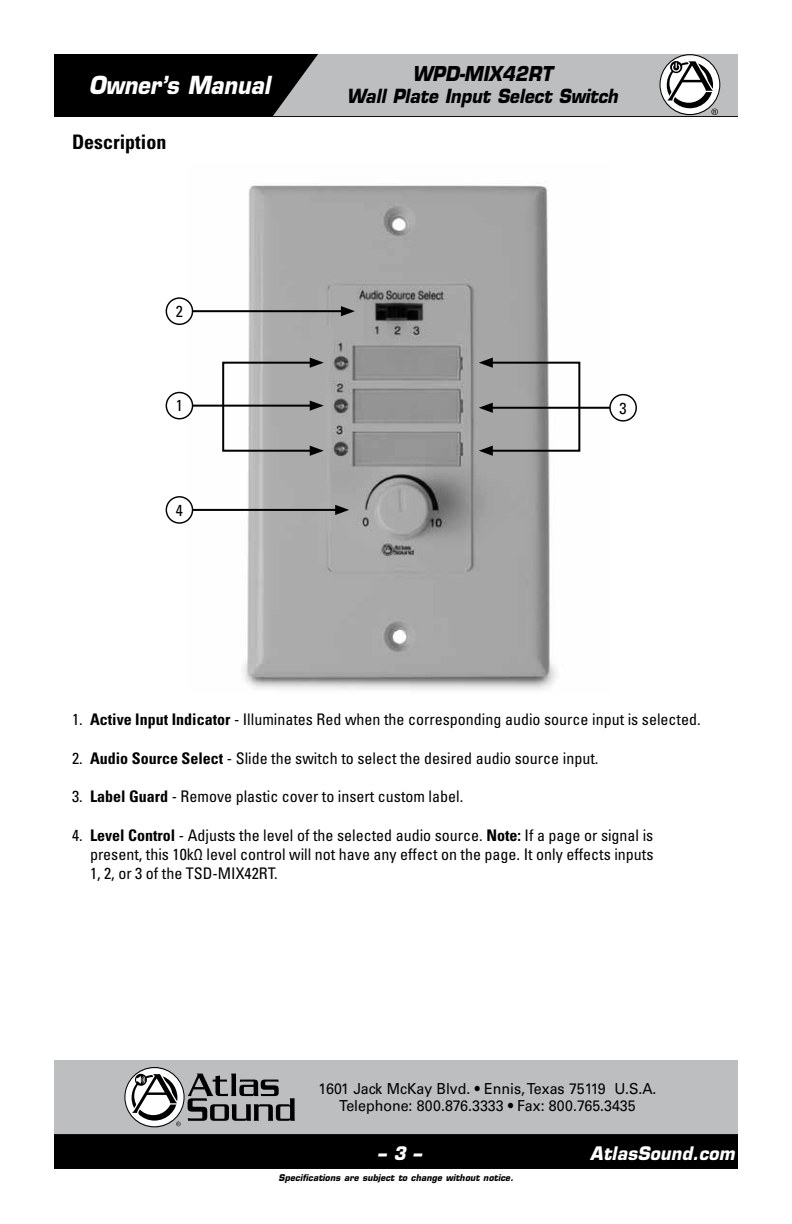
<style>
.page{position:relative;width:792px;height:1224px;background:#fff}
.page>*{position:absolute;margin:0;border:0;box-sizing:border-box;transform-origin:0 0}
.t1{font:italic 700 24.2px "Eurostile LT Std";color:#fff;scale:.9 1}
.t2{font:italic 700 20px "Eurostile LT Std";color:#000;scale:.9 1}
.t3{font:700 condensed 20px "Univers LT Std";color:#000}
.t4{font:italic 700 19px "Eurostile LT Std";color:#000;scale:.9 1}
.t5{font:italic 700 18.2px "Eurostile LT Std";letter-spacing:.015em;color:#fff;scale:.94 1}
.t6{font:condensed 16px/19.2px "Univers LT Std";color:#000;text-align:justify}
.t7{font:15.2px/16.6px "Univers LT Std";color:#000;text-align:center;scale:.94 1}
.t8{font:italic 700 9px "Eurostile LT Std";letter-spacing:.015em;color:#000;scale:.94 1}
.s1{font-weight:700}
</style>
<div class="page">
<div style="left:54px;top:54px;width:684px;height:62px;background:#000"></div>
<svg style="left:273px;top:54px;width:465px;height:62px;background:#b0b2b4"></svg>
<div style="left:54px;top:1060px;width:684px;height:109px;background:#bcbec0"></div>
<div style="left:54px;top:1134px;width:684px;height:35px;background:#000"></div>
<svg style="left:188px;top:1074px;width:107px;height:47px"></svg>
<svg style="left:124px;top:1067px;width:61px;height:60px"></svg>
<svg style="left:125px;top:1068px;width:59px;height:58px"></svg>
<svg style="left:131px;top:1073px;width:50px;height:53px;background:#a4a4a4"></svg>
<img style="left:187px;top:185px;width:423px;height:505px">
<div style="left:166px;top:392px;width:27px;height:27px;border:1px solid #000;border-radius:50%"></div>
<div style="left:609px;top:394px;width:28px;height:28px;border:1px solid #000;border-radius:50%"></div>
<div style="left:166px;top:297px;width:27px;height:28px;border:1px solid #000;border-radius:50%"></div>
<div style="left:166px;top:496px;width:27px;height:28px;border:1px solid #000;border-radius:50%"></div>
<hr style="left:193px;top:405px;width:120px;height:2px;background:#000">
<svg style="left:310px;top:401px;width:14px;height:10px"></svg>
<hr style="left:490px;top:407px;width:120px;height:2px;background:#000">
<svg style="left:479px;top:403px;width:14px;height:10px"></svg>
<div style="left:222px;top:362px;width:92px;height:90px;border:2px solid #000"></div>
<svg style="left:310px;top:446px;width:14px;height:10px"></svg>
<svg style="left:310px;top:358px;width:14px;height:10px"></svg>
<div style="left:489px;top:362px;width:91px;height:90px;border:2px solid #000"></div>
<svg style="left:479px;top:358px;width:14px;height:10px"></svg>
<svg style="left:479px;top:446px;width:14px;height:10px"></svg>
<hr style="left:193px;top:310px;width:151px;height:2px;background:#000">
<svg style="left:341px;top:306px;width:14px;height:10px"></svg>
<hr style="left:193px;top:509px;width:145px;height:2px;background:#000">
<svg style="left:335px;top:505px;width:14px;height:10px"></svg>
<h1 class="t1" style="left:89px;top:70px;width:203px">Owner’s Manual</h1>
<p class="t3" style="left:72px;top:130px;width:96px">Description</p>
<p class="t6" style="left:176px;top:301px;width:9px">2</p>
<p class="t2" style="left:412px;top:62px;width:157px">WPD-MIX42RT</p>
<p class="t4" style="left:347px;top:85px;width:303px">Wall Plate Input Select Switch</p>
<p class="t6" style="left:176px;top:396px;width:9px">1</p>
<p class="t6" style="left:620px;top:398px;width:9px">3</p>
<p class="t6" style="left:176px;top:500px;width:9px">4</p>
<p class="t6" style="left:72px;top:710px;width:630px">1. <span class="s1">Active Input Indicator</span> - Illuminates Red when the corresponding audio source input is selected.</p>
<p class="t6" style="left:72px;top:748px;width:528px">2. <span class="s1">Audio Source Select</span> - Slide the switch to select the desired audio source input.</p>
<p class="t6" style="left:72px;top:787px;width:393px">3. <span class="s1">Label Guard</span> - Remove plastic cover to insert custom label.</p>
<p class="t6" style="left:90px;top:825px;width:565px;text-indent:-18px">4. <span class="s1">Level Control</span> - Adjusts the level of the selected audio source. <span class="s1">Note:</span> If a page or signal is present, this 10kΩ level control will not have any effect on the page. It only effects inputs 1, 2, or 3 of the TSD-MIX42RT.</p>
<p class="t7" style="left:318px;top:1081px;width:361px">1601 Jack McKay Blvd. • Ennis, Texas 75119 U.S.A.<br>Telephone: 800.876.3333 • Fax: 800.765.3435</p>
<p class="t5" style="left:378px;top:1142px;width:48px">– 3 –</p>
<p class="t8" style="left:279px;top:1172px;width:251px">Specifications are subject to change without notice.</p>
<p class="t5" style="left:590px;top:1142px;width:155px">AtlasSound.com</p>
</div>
